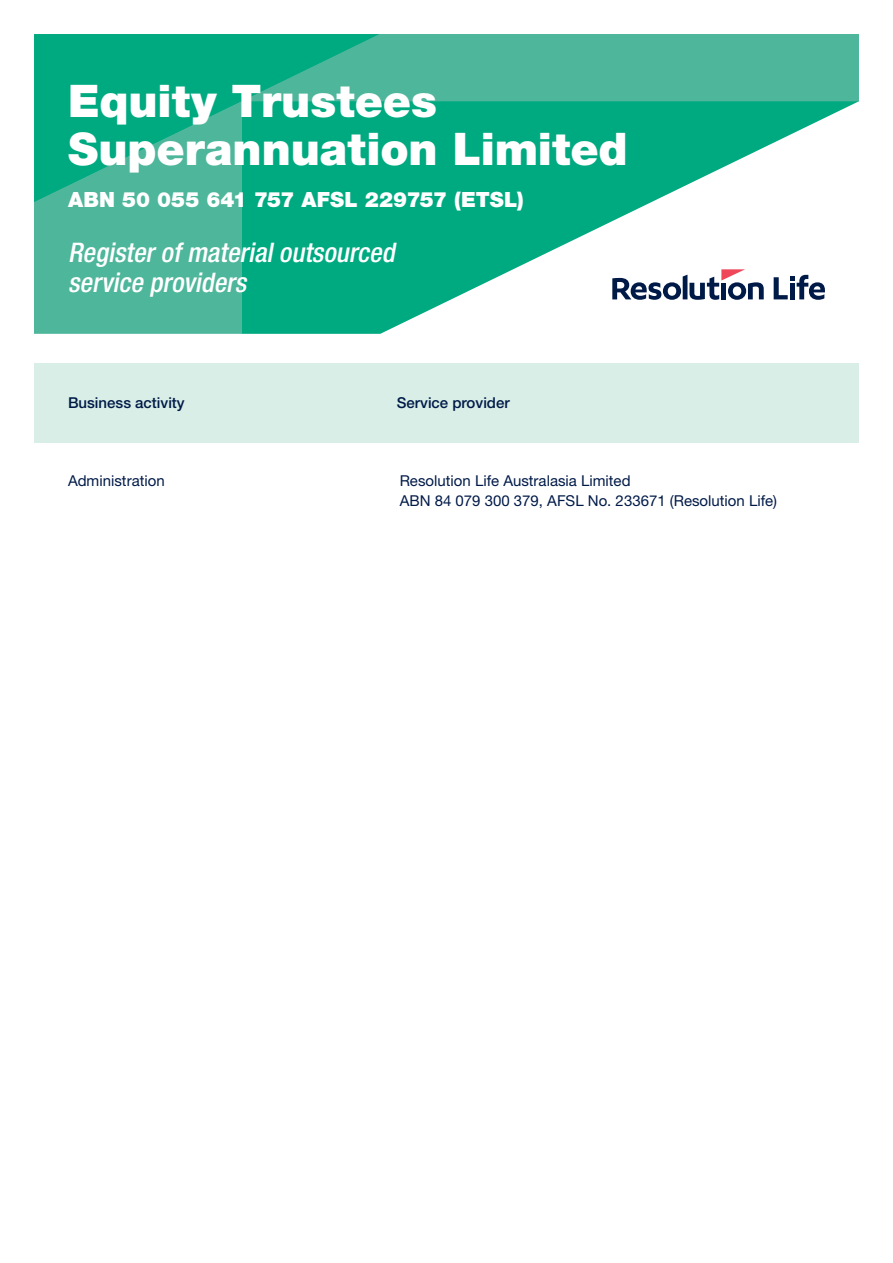
<style>
.page{position:relative;width:893px;height:1263px;background:#fff}
.page>*{position:absolute;margin:0;border:0;box-sizing:border-box;transform-origin:0 0}
.t1{font:900 45px/48px "Helvetica Neue LT Std";color:#fff}
.t2{font:italic 500 condensed 27px/30px "Helvetica Neue LT Std";color:#fff}
.t3{font:900 21px "Helvetica Neue LT Std";color:#fff}
.t4{font:15px/19.5px "Helvetica Neue LT Std";color:#001a48}
.t5{font:500 15px "Helvetica Neue LT Std";color:#001a48}
</style>
<div class="page">
<svg style="left:242px;top:101px;width:617px;height:233px;fill:#00aa81"></svg>
<div style="left:34px;top:34px;width:347px;height:169px;background:#00aa81"></div>
<svg style="left:34px;top:101px;width:208px;height:233px;background:#3cb395"></svg>
<svg style="left:242px;top:34px;width:617px;height:67px;background:#45b498"></svg>
<svg style="left:774px;top:275px;width:51px;height:25px"></svg>
<svg style="left:612px;top:269px;width:152px;height:31px"></svg>
<div style="left:34px;top:364px;width:825px;height:79px;background:#d8eee6"></div>
<h1 class="t1" style="left:68px;top:77px;width:561px">Equity Trustees<br>Superannuation Limited</h1>
<h3 class="t3" style="left:68px;top:187px;width:457px">ABN 50 055 641 757 AFSL 229757 (ETSL)</h3>
<h2 class="t2" style="left:68px;top:237px;width:334px">Registerofmaterialoutsourced service providers</h2>
<p class="t5" style="left:68px;top:394px;width:118px">Business activity</p>
<p class="t5" style="left:397px;top:394px;width:114px">Service provider</p>
<p class="t4" style="left:68px;top:471px;width:98px">Administration</p>
<p class="t4" style="left:400px;top:471px;width:379px">Resolution Life Australasia Limited<br>ABN 84 079 300 379, AFSL No. 233671 (Resolution Life)</p>
</div>
